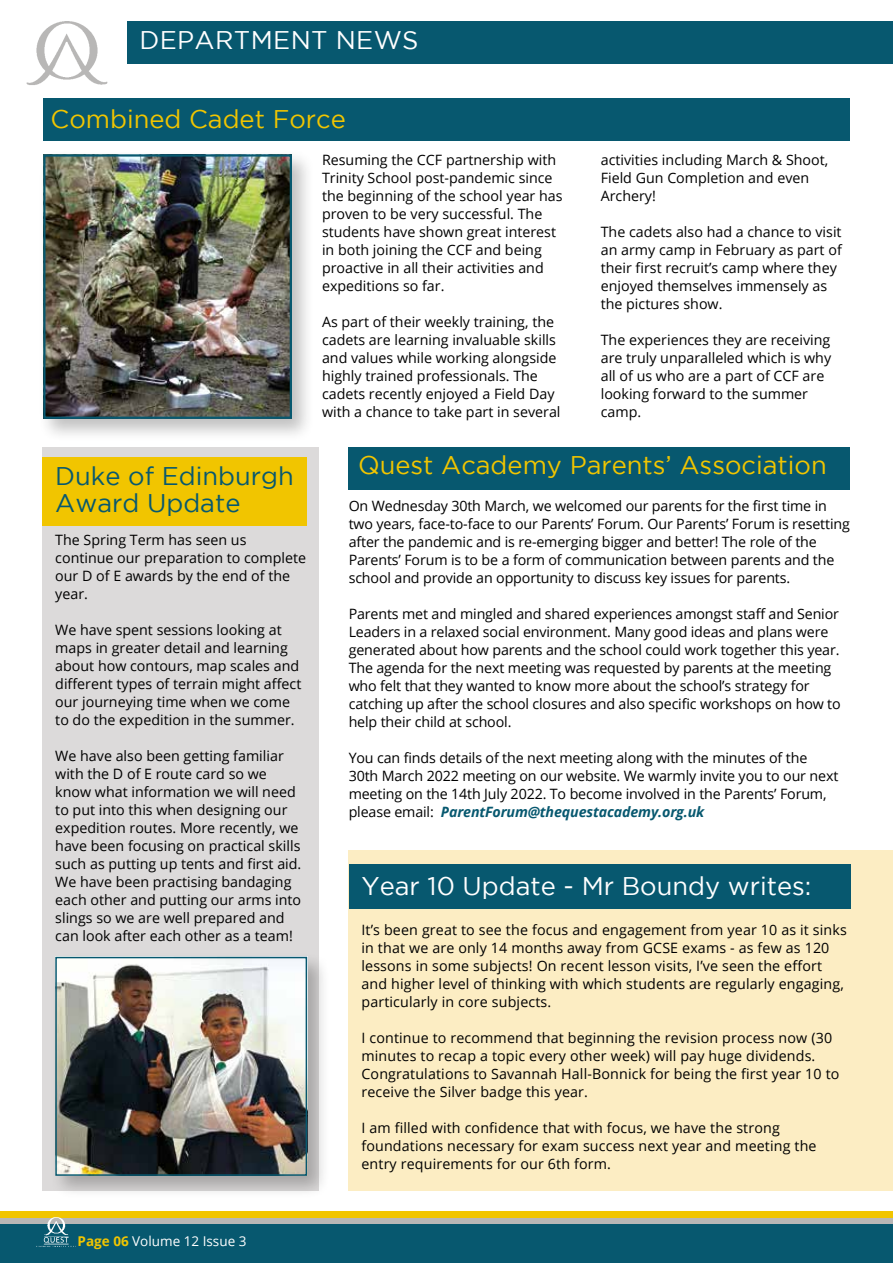
<style>
.page{position:relative;width:893px;height:1263px;background:#fff}
.page>*{position:absolute;margin:0;border:0;box-sizing:border-box;transform-origin:0 0}
.t1{font:25.5px "Gotham";color:#f1c500}
.t2{font:25.5px "Gotham";color:#fff}
.t3{font:25.5px/27.6px "Gotham";color:#07586f}
.t4{font:14.25px/18px "Open Sans";color:#000}
.t5{font:13.5px "Open Sans";color:#fff}
.s1{font-weight:700;color:#f1c500}
.s2{font-weight:700;font-style:italic;color:#07586f}
</style>
<div class="page">
<div style="left:0;top:1220px;width:893px;height:43px;background:#07586f"></div>
<div style="left:0;top:1217px;width:893px;height:6px;background:#b8b7b6"></div>
<div style="left:0;top:1211px;width:893px;height:6px;background:#f1c500"></div>
<div style="left:128px;top:21px;width:765px;height:43px;background:#07586f"></div>
<img style="left:26px;top:21px;width:82px;height:64px">
<img style="left:37px;top:1217px;width:38px;height:30px">
<div style="left:38px;top:149px;width:277px;height:293px;background:#000;opacity:.25"></div>
<img style="left:46px;top:157px;width:243px;height:259px">
<div style="left:43px;top:154px;width:249px;height:265px;border:2px solid #07586f"></div>
<div style="left:43px;top:98px;width:807px;height:42px;background:#07586f"></div>
<div style="left:349px;top:850px;width:544px;height:341px;background:#fcedc3"></div>
<div style="left:349px;top:865px;width:501px;height:44px;background:#07586f"></div>
<div style="left:43px;top:447px;width:276px;height:744px;background:#dcdada"></div>
<div style="left:43px;top:458px;width:264px;height:68px;background:#f1c500"></div>
<div style="left:349px;top:447px;width:501px;height:43px;background:#07586f"></div>
<div style="left:50px;top:951px;width:280px;height:248px;background:#000;opacity:.25"></div>
<img style="left:58px;top:960px;width:246px;height:213px">
<div style="left:55px;top:957px;width:252px;height:219px;border:2px solid #07586f"></div>
<h1 class="t2" style="left:139px;top:26px;width:281px">DEPARTMENT NEWS</h1>
<h1 class="t1" style="left:51px;top:105px;width:297px">Combined Cadet Force</h1>
<p class="t4" style="left:322px;top:151px;width:242px">Resuming the CCF partnership with Trinity School post-pandemic since the beginning of the school year has proven to be very successful. The students have shown great interest in both joining the CCF and being proactive in all their activities and expeditions so far.</p>
<p class="t4" style="left:322px;top:313px;width:240px">As part of their weekly training, the cadets are learning invaluable skills and values while working alongside highly trained professionals. The cadets recently enjoyed a Field Day with a chance to take part in several</p>
<p class="t4" style="left:601px;top:151px;width:229px">activities including March &amp; Shoot,<br>Field Gun Completion and even<br>Archery!</p>
<p class="t4" style="left:601px;top:223px;width:243px">The cadets also had a chance to visit an army camp in February as part of their first recruit’s camp where they enjoyed themselves immensely as the pictures show.</p>
<p class="t4" style="left:601px;top:331px;width:232px">The experiences they are receiving are truly unparalleled which is why all of us who are a part of CCF are looking forward to the summer camp.</p>
<h1 class="t3" style="left:55px;top:461px;width:240px">Duke of Edinburgh<br>Award Update</h1>
<p class="t4" style="left:55px;top:530px;width:252px">The Spring Term has seen us continue our preparation to complete our D of E awards by the end of the year.</p>
<p class="t4" style="left:55px;top:620px;width:248px">We have spent sessions looking at maps in greater detail and learning about how contours, map scales and different types of terrain might affect our journeying time when we come to do the expedition in the summer.</p>
<p class="t4" style="left:55px;top:746px;width:248px">We have also been getting familiar with the D of E route card so we know what information we will need to put into this when designing our expedition routes. More recently, we have been focusing on practical skills such as putting up tents and first aid.<br>We have been practising bandaging each other and putting our arms into slings so we are well prepared and can look after each other as a team!</p>
<p class="t5" style="left:78px;top:1232px;width:170px"><span class="s1">Page 06</span> Volume 12 Issue 3</p>
<h1 class="t1" style="left:358px;top:451px;width:470px">Quest Academy Parents’ Association</h1>
<p class="t4" style="left:349px;top:496px;width:503px">On Wednesday 30th March, we welcomed our parents for the first time in two years, face-to-face to our Parents’ Forum. Our Parents’ Forum is resetting after the pandemic and is re-emerging bigger and better! The role of the Parents’ Forum is to be a form of communication between parents and the school and provide an opportunity to discuss key issues for parents.</p>
<p class="t4" style="left:349px;top:604px;width:494px">Parents met and mingled and shared experiences amongst staff and Senior Leaders in a relaxed social environment. Many good ideas and plans were generated about how parents and the school could work together this year.<br>The agenda for the next meeting was requested by parents at the meeting who felt that they wanted to know more about the school’s strategy for catching up after the school closures and also specific workshops on how to help their child at school.</p>
<p class="t4" style="left:349px;top:748px;width:491px">You can finds details of the next meeting along with the minutes of the 30th March 2022 meeting on our website. We warmly invite you to our next meeting on the 14th July 2022. To become involved in the Parents’ Forum, please email: <span class="s2">ParentForum@thequestacademy.org.uk</span></p>
<h1 class="t2" style="left:361px;top:872px;width:451px">Year 10 Update - Mr Boundy writes:</h1>
<p class="t4" style="left:361px;top:920px;width:487px">It’s been great to see the focus and engagement from year 10 as it sinks in that we are only 14 months away from GCSE exams - as few as 120 lessons in some subjects! On recent lesson visits, I’ve seen the effort and higher level of thinking with which students are regularly engaging, particularly in core subjects.</p>
<p class="t4" style="left:361px;top:1028px;width:479px">I continue to recommend that beginning the revision process now (30 minutes to recap a topic every other week) will pay huge dividends.<br>Congratulations to Savannah Hall-Bonnick for being the first year 10 to receive the Silver badge this year.</p>
<p class="t4" style="left:361px;top:1118px;width:457px">I am filled with confidence that with focus, we have the strong foundations necessary for exam success next year and meeting the entry requirements for our 6th form.</p>
</div>
